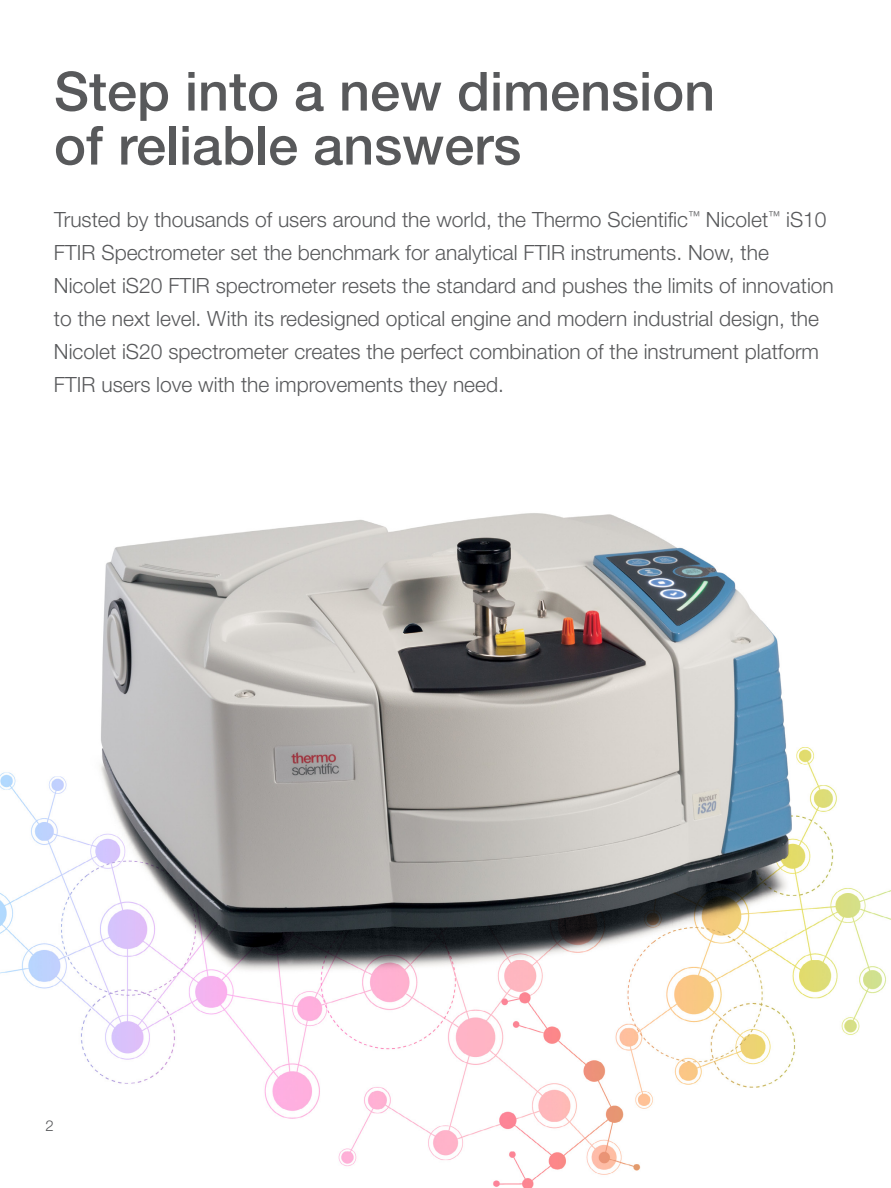
<style>
.page{position:relative;width:891px;height:1188px;background:#fff}
.page>*{position:absolute;margin:0;border:0;box-sizing:border-box;transform-origin:0 0}
.t1{font:500 54px/54px "Helvetica Neue LT Std";color:#58595b}
.t2{font:300 21px/33px "Helvetica Neue LT Std";color:#58595b}
.t3{font:300 15px "Helvetica Neue LT Std";color:#58595b}
</style>
<div class="page">
<img style="left:0;top:747px;width:891px;height:441px">
<img style="left:69px;top:513px;width:723px;height:487px">
<img style="left:101px;top:514px;width:691px;height:436px">
<h1 class="t1" style="left:54px;top:64px;width:663px">Step into a new dimension of reliable answers</h1>
<p class="t2" style="left:54px;top:203px;width:781px">Trusted by thousands of users around the world, the Thermo Scientific<sup>™</sup> Nicolet<sup>™</sup> iS10<br>FTIR Spectrometer set the benchmark for analytical FTIR instruments. Now, the Nicolet iS20 FTIR spectrometer resets the standard and pushes the limits of innovation to the next level. With its redesigned optical engine and modern industrial design, the Nicolet iS20 spectrometer creates the perfect combination of the instrument platform FTIR users love with the improvements they need.</p>
<p class="t3" style="left:46px;top:1117px;width:10px">2</p>
</div>
